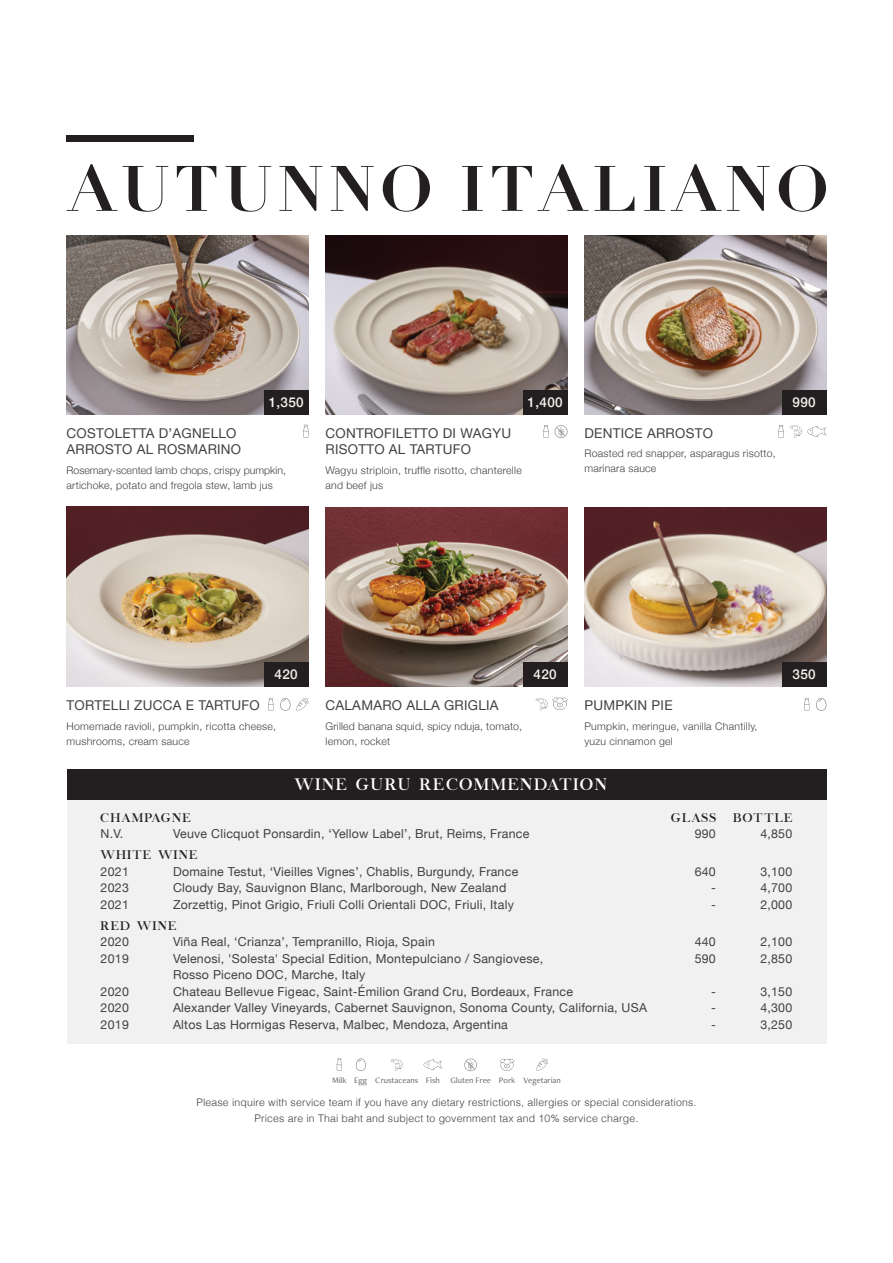
<style>
.page{position:relative;width:893px;height:1263px;background:#fff}
.page>*{position:absolute;margin:0;border:0;box-sizing:border-box;transform-origin:0 0}
.t1{font:700 63px "Didot";letter-spacing:.075em;color:#231f20}
.t2{font:16.5px "Chapaza";letter-spacing:.1em;color:#fff}
.t3{font:13.5px/16.5px "Helvetica Neue";letter-spacing:.02em;color:#414142}
.t4{font:500 13.5px "Helvetica Neue";letter-spacing:.025em;color:#f3f2ed}
.t5{font:12.3px "Helvetica Neue";letter-spacing:.02em;color:#414142}
.t6{font:12.3px "Chapaza";letter-spacing:.1em;color:#231f20}
.t7{font:300 10.5px/15px "Helvetica Neue";letter-spacing:.025em;color:#414142}
.t8{font:300 10.5px/15px "Helvetica";letter-spacing:.015em;color:#414142;text-align:center}
.t9{font:300 10.5px/15px "Helvetica Neue";color:#414142}
.t10{font:500 8.55px "Freight Neo Pro";letter-spacing:-.01em;color:#6d6d6d}
</style>
<div class="page">
<img style="left:326px;top:508px;width:241px;height:179px">
<img style="left:584px;top:236px;width:242px;height:179px">
<img style="left:67px;top:236px;width:242px;height:179px">
<img style="left:326px;top:236px;width:241px;height:179px">
<img style="left:584px;top:508px;width:242px;height:179px">
<img style="left:67px;top:507px;width:241px;height:180px">
<div style="left:264px;top:662px;width:44px;height:25px;background:#231f20"></div>
<div style="left:782px;top:390px;width:44px;height:25px;background:#231f20"></div>
<div style="left:523px;top:390px;width:44px;height:25px;background:#231f20"></div>
<div style="left:264px;top:390px;width:45px;height:25px;background:#231f20"></div>
<div style="left:523px;top:662px;width:44px;height:25px;background:#231f20"></div>
<div style="left:782px;top:662px;width:44px;height:25px;background:#231f20"></div>
<div style="left:67px;top:135px;width:127px;height:7px;background:#231f20"></div>
<div style="left:67px;top:769px;width:759px;height:274px;background:#f1f1f2"></div>
<div style="left:67px;top:769px;width:759px;height:31px;background:#231f20"></div>
<svg style="left:303px;top:425px;width:6px;height:13px"></svg>
<svg style="left:778px;top:425px;width:6px;height:13px"></svg>
<svg style="left:790px;top:425px;width:36px;height:13px"></svg>
<svg style="left:543px;top:425px;width:6px;height:13px"></svg>
<svg style="left:555px;top:425px;width:12px;height:13px"></svg>
<svg style="left:804px;top:698px;width:5px;height:13px"></svg>
<svg style="left:816px;top:698px;width:10px;height:13px"></svg>
<svg style="left:268px;top:698px;width:5px;height:13px"></svg>
<svg style="left:280px;top:698px;width:10px;height:13px"></svg>
<svg style="left:296px;top:698px;width:13px;height:13px"></svg>
<svg style="left:536px;top:697px;width:31px;height:13px"></svg>
<svg style="left:464px;top:1059px;width:13px;height:12px"></svg>
<svg style="left:423px;top:1059px;width:19px;height:11px"></svg>
<svg style="left:337px;top:1058px;width:5px;height:13px"></svg>
<svg style="left:356px;top:1058px;width:10px;height:13px"></svg>
<svg style="left:391px;top:1059px;width:12px;height:12px"></svg>
<svg style="left:500px;top:1059px;width:14px;height:12px"></svg>
<svg style="left:536px;top:1058px;width:12px;height:13px"></svg>
<h1 class="t1" style="left:68px;top:149px;width:762px">AUTUNNO ITALIANO</h1>
<p class="t4" style="left:269px;top:391px;width:37px">1,350</p>
<p class="t4" style="left:528px;top:391px;width:37px">1,400</p>
<p class="t4" style="left:792px;top:391px;width:25px">990</p>
<p class="t3" style="left:67px;top:426px;width:176px">COSTOLETTA D’AGNELLO<br>ARROSTO AL ROSMARINO</p>
<p class="t9" style="left:67px;top:462px;width:221px">Rosemary-scented lamb chops, crispy pumpkin, artichoke, potato and fregola stew, lamb jus</p>
<p class="t3" style="left:325px;top:426px;width:187px">CONTROFILETTO DI WAGYU<br>RISOTTO AL TARTUFO</p>
<p class="t7" style="left:325px;top:462px;width:198px">Wagyu striploin, truffle risotto, chanterelle and beef jus</p>
<p class="t3" style="left:584px;top:426px;width:130px">DENTICE ARROSTO</p>
<p class="t7" style="left:584px;top:445px;width:193px">Roasted red snapper, asparagus risotto, marinara sauce</p>
<p class="t4" style="left:275px;top:663px;width:25px">420</p>
<p class="t3" style="left:67px;top:698px;width:195px">TORTELLI ZUCCA E TARTUFO</p>
<p class="t7" style="left:67px;top:718px;width:211px">Homemade ravioli, pumpkin, ricotta cheese, mushrooms, cream sauce</p>
<p class="t3" style="left:325px;top:698px;width:175px">CALAMARO ALLA GRIGLIA</p>
<p class="t7" style="left:325px;top:718px;width:198px">Grilled banana squid, spicy nduja, tomato, lemon, rocket</p>
<p class="t4" style="left:534px;top:663px;width:25px">420</p>
<p class="t4" style="left:792px;top:664px;width:25px">350</p>
<p class="t3" style="left:584px;top:698px;width:90px">PUMPKIN PIE</p>
<p class="t7" style="left:584px;top:718px;width:175px">Pumpkin, meringue, vanilla Chantilly, yuzu cinnamon gel</p>
<h2 class="t2" style="left:294px;top:774px;width:314px">WINE GURU RECOMMENDATION</h2>
<p class="t6" style="left:101px;top:810px;width:91px">CHAMPAGNE</p>
<p class="t6" style="left:671px;top:810px;width:46px">GLASS</p>
<p class="t6" style="left:733px;top:810px;width:61px">BOTTLE</p>
<p class="t5" style="left:101px;top:825px;width:24px">N.V.</p>
<p class="t5" style="left:173px;top:825px;width:358px">Veuve Clicquot Ponsardin, ‘Yellow Label’, Brut, Reims, France</p>
<p class="t5" style="left:695px;top:825px;width:23px">990</p>
<p class="t5" style="left:760px;top:825px;width:33px">4,850</p>
<p class="t6" style="left:101px;top:848px;width:98px">WHITE WINE</p>
<p class="t5" style="left:101px;top:863px;width:30px">2021</p>
<p class="t5" style="left:173px;top:863px;width:347px">Domaine Testut, ‘Vieilles Vignes’, Chablis, Burgundy, France</p>
<p class="t5" style="left:695px;top:863px;width:23px">640</p>
<p class="t5" style="left:760px;top:863px;width:33px">3,100</p>
<p class="t5" style="left:101px;top:879px;width:30px">2023</p>
<p class="t5" style="left:173px;top:879px;width:335px">Cloudy Bay, Sauvignon Blanc, Marlborough, New Zealand</p>
<p class="t5" style="left:711px;top:879px;width:6px">-</p>
<p class="t5" style="left:760px;top:879px;width:33px">4,700</p>
<p class="t5" style="left:101px;top:896px;width:30px">2021</p>
<p class="t5" style="left:173px;top:896px;width:342px">Zorzettig, Pinot Grigio, Friuli Colli Orientali DOC, Friuli, Italy</p>
<p class="t5" style="left:711px;top:896px;width:6px">-</p>
<p class="t5" style="left:760px;top:896px;width:33px">2,000</p>
<p class="t6" style="left:101px;top:918px;width:77px">RED WINE</p>
<p class="t5" style="left:101px;top:933px;width:30px">2020</p>
<p class="t5" style="left:173px;top:933px;width:263px">Viña Real, ‘Crianza’, Tempranillo, Rioja, Spain</p>
<p class="t5" style="left:695px;top:933px;width:23px">440</p>
<p class="t5" style="left:760px;top:933px;width:33px">2,100</p>
<p class="t5" style="left:101px;top:950px;width:30px">2019</p>
<p class="t5" style="left:173px;top:950px;width:372px">Velenosi, 'Solesta' Special Edition, Montepulciano / Sangiovese,</p>
<p class="t5" style="left:695px;top:950px;width:23px">590</p>
<p class="t5" style="left:760px;top:950px;width:33px">2,850</p>
<p class="t5" style="left:173px;top:966px;width:194px">Rosso Piceno DOC, Marche, Italy</p>
<p class="t5" style="left:101px;top:983px;width:30px">2020</p>
<p class="t5" style="left:173px;top:983px;width:401px">Chateau Bellevue Figeac, Saint-Émilion Grand Cru, Bordeaux, France</p>
<p class="t5" style="left:711px;top:983px;width:6px">-</p>
<p class="t5" style="left:760px;top:983px;width:33px">3,150</p>
<p class="t5" style="left:101px;top:999px;width:30px">2020</p>
<p class="t5" style="left:173px;top:999px;width:475px">Alexander Valley Vineyards, Cabernet Sauvignon, Sonoma County, California, USA</p>
<p class="t5" style="left:711px;top:999px;width:6px">-</p>
<p class="t5" style="left:760px;top:999px;width:33px">4,300</p>
<p class="t5" style="left:101px;top:1016px;width:30px">2019</p>
<p class="t5" style="left:173px;top:1016px;width:336px">Altos Las Hormigas Reserva, Malbec, Mendoza, Argentina</p>
<p class="t5" style="left:711px;top:1016px;width:6px">-</p>
<p class="t5" style="left:760px;top:1016px;width:33px">3,250</p>
<p class="t10" style="left:332px;top:1074px;width:230px">Milk Egg Crustaceans Fish Gluten Free Pork Vegetarian</p>
<p class="t8" style="left:196px;top:1094px;width:501px">Please inquire with service team if you have any dietary restrictions, allergies or special considerations.<br>Prices are in Thai baht and subject to government tax and 10% service charge.</p>
</div>
